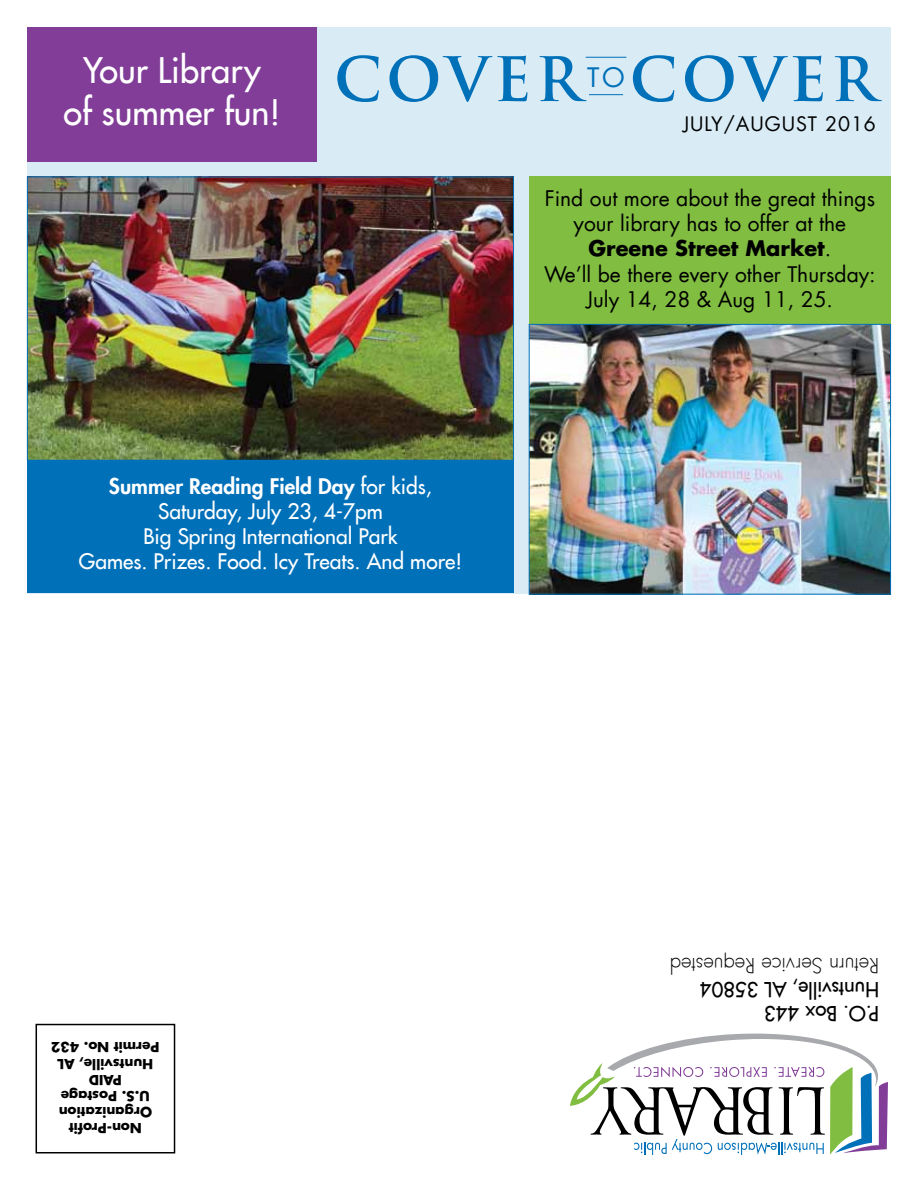
<style>
.page{position:relative;width:918px;height:1188px;background:#fff}
.page>*{position:absolute;margin:0;border:0;box-sizing:border-box;transform-origin:0 0}
.t1{font:700 59.55px "Trajan";letter-spacing:.075em;color:#0070b9}
.t2{font:34.5px/41.4px "Futura LT";color:#fff;text-align:center}
.t3{font:26.25px "Futura LT";color:#0070b9}
.t4{font:21px/25.2px "Futura LT";color:#000;text-align:center}
.t5{font:21px/25.2px "Futura LT";color:#fff;text-align:center}
.t6{font:20.25px/24.3px "Futura LT";color:#000}
.t7{font:300 20.25px "Futura LT";color:#000}
.t8{font:19.5px "Futura LT";letter-spacing:.05em;color:#000}
.t9{font:700 13.5px/16.2px "Futura LT";color:#000;text-align:center}
.s1{font-weight:700}
.s2{font-weight:800}
</style>
<div class="page">
<div style="left:27px;top:27px;width:864px;height:567px;background:#d9ecf6"></div>
<svg style="left:570px;top:1034px;width:318px;height:121px"></svg>
<hr style="left:589px;top:94px;width:34px;height:1px;background:#0070b9">
<hr style="left:586px;top:57px;width:40px;height:1px;background:#0070b9">
<div style="left:27px;top:27px;width:290px;height:135px;background:#813d97"></div>
<div style="left:36px;top:1024px;width:139px;height:129px;border:2px solid #000"></div>
<img style="left:29px;top:179px;width:483px;height:280px">
<div style="left:27px;top:177px;width:487px;height:284px;border:1px solid #0070b9"></div>
<div style="left:529px;top:177px;width:361px;height:147px;background:#81bd41"></div>
<img style="left:531px;top:326px;width:358px;height:267px">
<div style="left:529px;top:324px;width:362px;height:271px;border:1px solid #0070b9"></div>
<div style="left:27px;top:461px;width:487px;height:132px;background:#0070b9"></div>
<h2 class="t2" style="left:63px;top:49px;width:219px">Your Library<br>of summer fun!</h2>
<h1 class="t1" style="left:334px;top:42px;width:248px">COVER</h1>
<p class="t3" style="left:587px;top:60px;width:39px">to</p>
<h1 class="t1" style="left:630px;top:42px;width:248px">COVER</h1>
<p class="t8" style="left:683px;top:111px;width:194px">july/august 2016</p>
<p class="t4" style="left:544px;top:186px;width:333px">Find out more about the great things your library has to offer at the<br><span class="s1">Greene Street Market</span>.<br>We’ll be there every other Thursday:<br>July 14, 28 &amp; Aug 11, 25.</p>
<p class="t5" style="left:79px;top:473px;width:385px"><span class="s2">Summer Reading Field Day</span> for kids, Saturday, July 23, 4-7pm<br>Big Spring International Park<br>Games. Prizes. Food. Icy Treats. And more!</p>
<p class="t9" style="left:159px;top:1137px;width:110px;rotate:-180deg">Non-Profit<br>Organization<br>U.S. Postage<br>PAID<br>Huntsville, AL<br>Permit No. 432</p>
<p class="t7" style="left:879px;top:977px;width:211px;rotate:-180deg">Return Service Requested</p>
<p class="t6" style="left:879px;top:1026px;width:180px;rotate:-180deg">P.O. Box 443<br>Huntsville, AL 35804</p>
</div>
